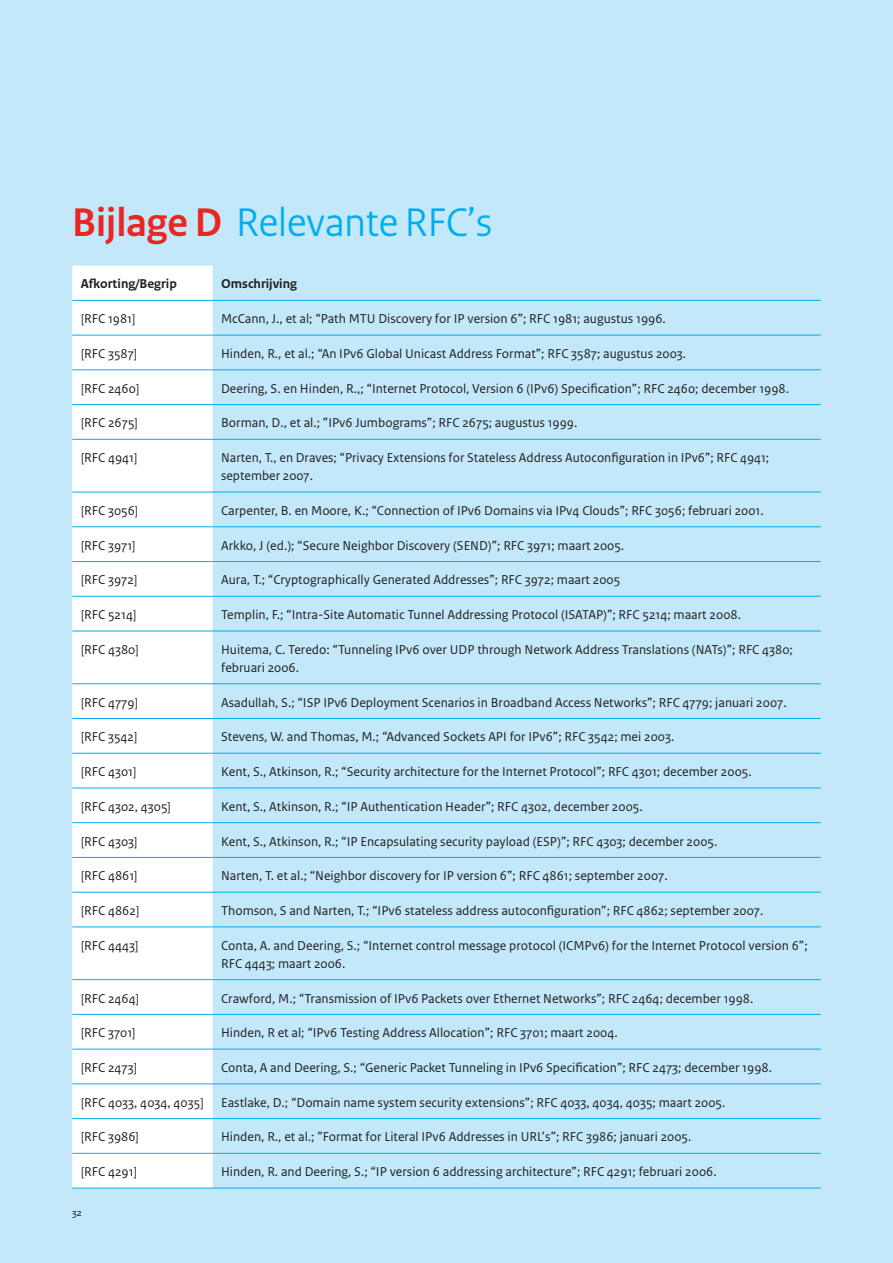
<style>
.page{position:relative;width:893px;height:1263px;background:#c2e8f9}
.page>*{position:absolute;margin:0;border:0;box-sizing:border-box;transform-origin:0 0}
.t1{font:42px "Rijksoverheid Sans Heading";color:#00aeef}
.t2{font:13.5px/18px "Rijksoverheid Sans Text";color:#231f20}
.t3{font:700 13.5px "Rijksoverheid Sans Text";color:#231f20}
.t4{font:10.5px "Rijksoverheid Sans Text";color:#231f20}
.s1{font-weight:700;color:#ea2622}
</style>
<div class="page">
<div style="left:73px;top:1211px;width:8px;height:7px;background:#c2e8f9"></div>
<svg style="left:72px;top:266px;width:141px;height:921px"></svg>
<hr style="left:213px;top:1188px;width:608px;height:1px;background:#00aeef">
<hr style="left:213px;top:300px;width:608px;height:1px;background:#00aeef">
<hr style="left:213px;top:335px;width:608px;height:1px;background:#00aeef">
<hr style="left:213px;top:369px;width:608px;height:1px;background:#00aeef">
<hr style="left:213px;top:404px;width:608px;height:1px;background:#00aeef">
<hr style="left:213px;top:439px;width:608px;height:1px;background:#00aeef">
<hr style="left:213px;top:492px;width:608px;height:1px;background:#00aeef">
<hr style="left:213px;top:526px;width:608px;height:1px;background:#00aeef">
<hr style="left:213px;top:561px;width:608px;height:1px;background:#00aeef">
<hr style="left:213px;top:596px;width:608px;height:1px;background:#00aeef">
<hr style="left:213px;top:630px;width:608px;height:1px;background:#00aeef">
<hr style="left:213px;top:683px;width:608px;height:1px;background:#00aeef">
<hr style="left:213px;top:718px;width:608px;height:1px;background:#00aeef">
<hr style="left:213px;top:753px;width:608px;height:1px;background:#00aeef">
<hr style="left:213px;top:787px;width:608px;height:1px;background:#00aeef">
<hr style="left:213px;top:822px;width:608px;height:1px;background:#00aeef">
<hr style="left:213px;top:857px;width:608px;height:1px;background:#00aeef">
<hr style="left:213px;top:892px;width:608px;height:1px;background:#00aeef">
<hr style="left:213px;top:926px;width:608px;height:1px;background:#00aeef">
<hr style="left:213px;top:979px;width:608px;height:1px;background:#00aeef">
<hr style="left:213px;top:1014px;width:608px;height:1px;background:#00aeef">
<hr style="left:213px;top:1049px;width:608px;height:1px;background:#00aeef">
<hr style="left:213px;top:1083px;width:608px;height:1px;background:#00aeef">
<hr style="left:213px;top:1118px;width:608px;height:1px;background:#00aeef">
<hr style="left:213px;top:1153px;width:608px;height:1px;background:#00aeef">
<hr style="left:72px;top:300px;width:141px;height:1px;background:#00aeef">
<hr style="left:72px;top:335px;width:141px;height:1px;background:#00aeef">
<hr style="left:72px;top:369px;width:141px;height:1px;background:#00aeef">
<hr style="left:72px;top:404px;width:141px;height:1px;background:#00aeef">
<hr style="left:72px;top:439px;width:141px;height:1px;background:#00aeef">
<hr style="left:72px;top:492px;width:141px;height:1px;background:#00aeef">
<hr style="left:72px;top:526px;width:141px;height:1px;background:#00aeef">
<hr style="left:72px;top:561px;width:141px;height:1px;background:#00aeef">
<hr style="left:72px;top:596px;width:141px;height:1px;background:#00aeef">
<hr style="left:72px;top:630px;width:141px;height:1px;background:#00aeef">
<hr style="left:72px;top:683px;width:141px;height:1px;background:#00aeef">
<hr style="left:72px;top:718px;width:141px;height:1px;background:#00aeef">
<hr style="left:72px;top:753px;width:141px;height:1px;background:#00aeef">
<hr style="left:72px;top:787px;width:141px;height:1px;background:#00aeef">
<hr style="left:72px;top:822px;width:141px;height:1px;background:#00aeef">
<hr style="left:72px;top:857px;width:141px;height:1px;background:#00aeef">
<hr style="left:72px;top:892px;width:141px;height:1px;background:#00aeef">
<hr style="left:72px;top:926px;width:141px;height:1px;background:#00aeef">
<hr style="left:72px;top:979px;width:141px;height:1px;background:#00aeef">
<hr style="left:72px;top:1014px;width:141px;height:1px;background:#00aeef">
<hr style="left:72px;top:1049px;width:141px;height:1px;background:#00aeef">
<hr style="left:72px;top:1083px;width:141px;height:1px;background:#00aeef">
<hr style="left:72px;top:1118px;width:141px;height:1px;background:#00aeef">
<hr style="left:72px;top:1153px;width:141px;height:1px;background:#00aeef">
<hr style="left:72px;top:1187px;width:141px;height:1px;background:#00aeef">
<h1 class="t1" style="left:72px;top:198px;width:421px"><span class="s1">Bijlage D</span> Relevante RFC’s</h1>
<p class="t3" style="left:81px;top:276px;width:98px">Afkorting/Begrip</p>
<p class="t3" style="left:221px;top:276px;width:77px">Omschrijving</p>
<p class="t2" style="left:81px;top:310px;width:56px">[RFC 1981]</p>
<p class="t2" style="left:221px;top:310px;width:446px">McCann, J., et al; “Path MTU Discovery for IP version 6”; RFC 1981; augustus 1996.</p>
<p class="t2" style="left:81px;top:345px;width:58px">[RFC 3587]</p>
<p class="t2" style="left:221px;top:345px;width:467px">Hinden, R., et al.; “An IPv6 Global Unicast Address Format”; RFC 3587; augustus 2003.</p>
<p class="t2" style="left:81px;top:379px;width:60px">[RFC 2460]</p>
<p class="t2" style="left:221px;top:379px;width:569px">Deering, S. en Hinden, R.,; “Internet Protocol, Version 6 (IPv6) Specification”; RFC 2460; december 1998.</p>
<p class="t2" style="left:81px;top:414px;width:59px">[RFC 2675]</p>
<p class="t2" style="left:221px;top:414px;width:358px">Borman, D., et al.; ”IPv6 Jumbograms”; RFC 2675; augustus 1999.</p>
<p class="t2" style="left:81px;top:449px;width:58px">[RFC 4941]</p>
<p class="t2" style="left:221px;top:449px;width:550px">Narten, T., en Draves; “Privacy Extensions for Stateless Address Autoconfiguration in IPv6”; RFC 4941; september 2007.</p>
<p class="t2" style="left:81px;top:502px;width:59px">[RFC 3056]</p>
<p class="t2" style="left:221px;top:502px;width:544px">Carpenter, B. en Moore, K.; “Connection of IPv6 Domains via IPv4 Clouds”; RFC 3056; februari 2001.</p>
<p class="t2" style="left:81px;top:536px;width:56px">[RFC 3971]</p>
<p class="t2" style="left:221px;top:536px;width:405px">Arkko, J (ed.); “Secure Neighbor Discovery (SEND)”; RFC 3971; maart 2005.</p>
<p class="t2" style="left:81px;top:571px;width:58px">[RFC 3972]</p>
<p class="t2" style="left:221px;top:571px;width:401px">Aura, T.; “Cryptographically Generated Addresses”; RFC 3972; maart 2005</p>
<p class="t2" style="left:81px;top:606px;width:57px">[RFC 5214]</p>
<p class="t2" style="left:221px;top:606px;width:521px">Templin, F.; “Intra-Site Automatic Tunnel Addressing Protocol (ISATAP)”; RFC 5214; maart 2008.</p>
<p class="t2" style="left:81px;top:641px;width:60px">[RFC 4380]</p>
<p class="t2" style="left:221px;top:641px;width:573px">Huitema, C. Teredo: “Tunneling IPv6 over UDP through Network Address Translations (NATs)”; RFC 4380; februari 2006.</p>
<p class="t2" style="left:81px;top:693px;width:59px">[RFC 4779]</p>
<p class="t2" style="left:221px;top:693px;width:567px">Asadullah, S.; “ISP IPv6 Deployment Scenarios in Broadband Access Networks”; RFC 4779; januari 2007.</p>
<p class="t2" style="left:81px;top:728px;width:58px">[RFC 3542]</p>
<p class="t2" style="left:221px;top:728px;width:455px">Stevens, W. and Thomas, M.; “Advanced Sockets API for IPv6”; RFC 3542; mei 2003.</p>
<p class="t2" style="left:81px;top:763px;width:57px">[RFC 4301]</p>
<p class="t2" style="left:221px;top:763px;width:532px">Kent, S., Atkinson, R.; “Security architecture for the Internet Protocol”; RFC 4301; december 2005.</p>
<p class="t2" style="left:81px;top:798px;width:92px">[RFC 4302, 4305]</p>
<p class="t2" style="left:221px;top:798px;width:423px">Kent, S., Atkinson, R.; “IP Authentication Header”; RFC 4302, december 2005.</p>
<p class="t2" style="left:81px;top:832px;width:58px">[RFC 4303]</p>
<p class="t2" style="left:221px;top:832px;width:498px">Kent, S., Atkinson, R.; “IP Encapsulating security payload (ESP)”; RFC 4303; december 2005.</p>
<p class="t2" style="left:81px;top:867px;width:58px">[RFC 4861]</p>
<p class="t2" style="left:221px;top:867px;width:448px">Narten, T. et al.; “Neighbor discovery for IP version 6”; RFC 4861; september 2007.</p>
<p class="t2" style="left:81px;top:902px;width:60px">[RFC 4862]</p>
<p class="t2" style="left:221px;top:902px;width:544px">Thomson, S and Narten, T.; “IPv6 stateless address autoconfiguration”; RFC 4862; september 2007.</p>
<p class="t2" style="left:81px;top:936px;width:59px">[RFC 4443]</p>
<p class="t2" style="left:221px;top:936px;width:588px">Conta, A. and Deering, S.; “Internet control message protocol (ICMPv6) for the Internet Protocol version 6”;<br>RFC 4443; maart 2006.</p>
<p class="t2" style="left:81px;top:989px;width:60px">[RFC 2464]</p>
<p class="t2" style="left:221px;top:989px;width:534px">Crawford, M.; “Transmission of IPv6 Packets over Ethernet Networks”; RFC 2464; december 1998.</p>
<p class="t2" style="left:81px;top:1024px;width:56px">[RFC 3701]</p>
<p class="t2" style="left:221px;top:1024px;width:398px">Hinden, R et al; “IPv6 Testing Address Allocation”; RFC 3701; maart 2004.</p>
<p class="t2" style="left:81px;top:1059px;width:58px">[RFC 2473]</p>
<p class="t2" style="left:221px;top:1059px;width:552px">Conta, A and Deering, S.; “Generic Packet Tunneling in IPv6 Specification”; RFC 2473; december 1998.</p>
<p class="t2" style="left:81px;top:1093px;width:124px">[RFC 4033, 4034, 4035]</p>
<p class="t2" style="left:221px;top:1093px;width:506px">Eastlake, D.; “Domain name system security extensions”; RFC 4033, 4034, 4035; maart 2005.</p>
<p class="t2" style="left:81px;top:1128px;width:60px">[RFC 3986]</p>
<p class="t2" style="left:221px;top:1128px;width:472px">Hinden, R., et al.; ”Format for Literal IPv6 Addresses in URL’s”; RFC 3986; januari 2005.</p>
<p class="t2" style="left:81px;top:1163px;width:58px">[RFC 4291]</p>
<p class="t2" style="left:221px;top:1163px;width:497px">Hinden, R. and Deering, S.; “IP version 6 addressing architecture”; RFC 4291; februari 2006.</p>
<p class="t4" style="left:72px;top:1207px;width:11px">32</p>
</div>
